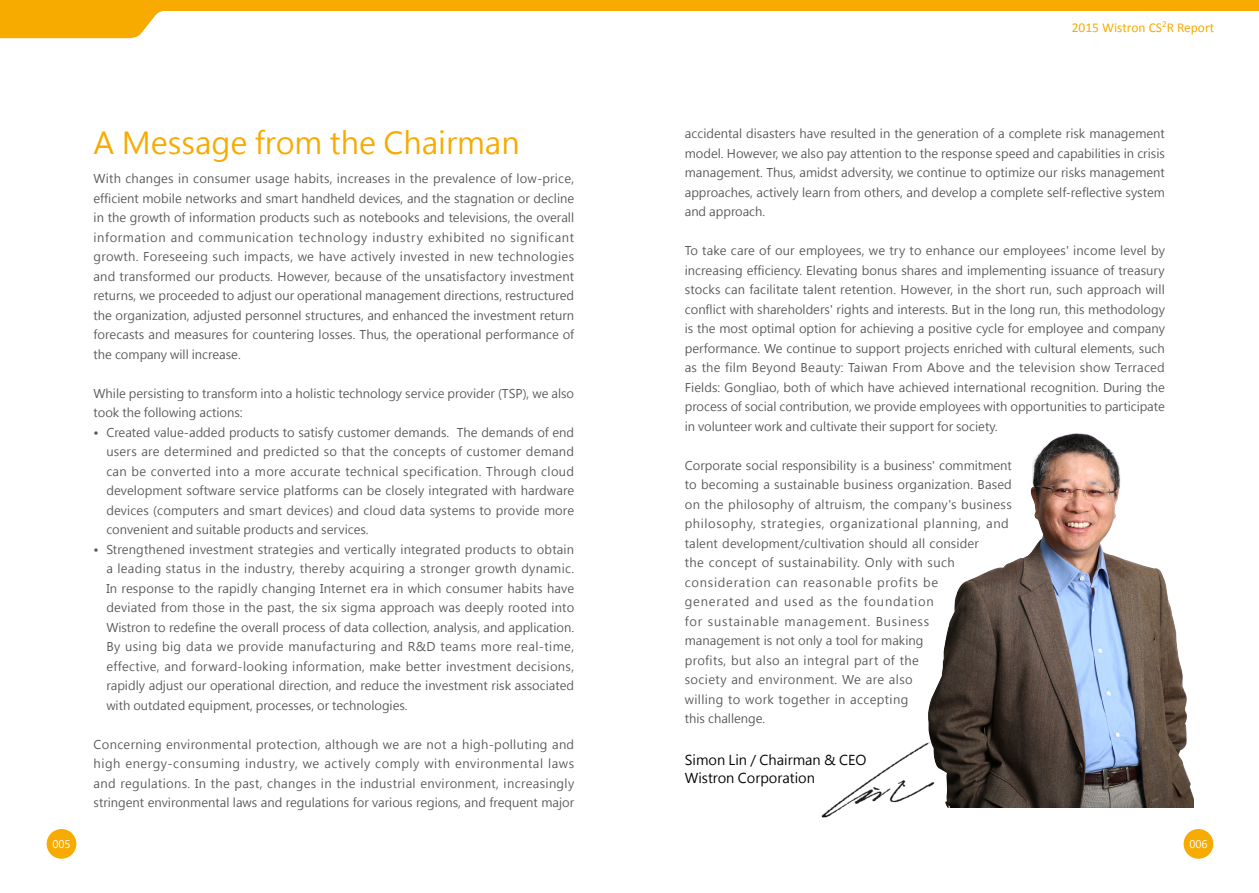
<style>
.page{position:relative;width:1259px;height:893px;background:#fff}
.page>*{position:absolute;margin:0;border:0;box-sizing:border-box;transform-origin:0 0}
.t1{font:30px "Microsoft Jheng Hei";color:#f7ab00}
.t2{font:13.5px/18px "Microsoft Jheng Hei";color:#000}
.t3{font:13.5px "Calibri";color:#f7ab00}
.t4{font:12px/19.5px "Microsoft Jheng Hei";color:#595757;text-align:justify}
.t5{font:12px/19.5px "Microsoft Jheng Hei";letter-spacing:.03em;color:#595757}
.t6{font:10.5px "Microsoft Jheng Hei";color:#fff}
</style>
<div class="page">
<svg style="left:0;top:0;width:1259px;height:38px"></svg>
<div style="left:1183px;top:829px;width:30px;height:30px;background:#f7ab00;border-radius:50%"></div>
<div style="left:47px;top:829px;width:29px;height:30px;background:#f7ab00;border-radius:50%"></div>
<img style="left:821px;top:751px;width:92px;height:67px">
<img style="left:913px;top:433px;width:280px;height:375px">
<p class="t1" style="left:94px;top:124px;width:427px">A Message from the Chairman</p>
<p class="t4" style="left:94px;top:169px;width:482px">With changes in consumer usage habits, increases in the prevalence of low-price, efficient mobile networks and smart handheld devices, and the stagnation or decline in the growth of information products such as notebooks and televisions, the overall information and communication technology industry exhibited no significant growth. Foreseeing such impacts, we have actively invested in new technologies and transformed our products. However, because of the unsatisfactory investment returns, we proceeded to adjust our operational management directions, restructured the organization, adjusted personnel structures, and enhanced the investment return forecasts and measures for countering losses. Thus, the operational performance of the company will increase.</p>
<p class="t4" style="left:94px;top:384px;width:482px">While persisting to transform into a holistic technology service provider (TSP), we also took the following actions:</p>
<p class="t4" style="left:106px;top:423px;width:469px;text-indent:-13px">• Created value-added products to satisfy customer demands. The demands of end users are determined and predicted so that the concepts of customer demand can be converted into a more accurate technical specification. Through cloud development software service platforms can be closely integrated with hardware devices (computers and smart devices) and cloud data systems to provide more convenient and suitable products and services.</p>
<p class="t4" style="left:106px;top:540px;width:469px;text-indent:-13px">• Strengthened investment strategies and vertically integrated products to obtain a leading status in the industry, thereby acquiring a stronger growth dynamic.<br>In response to the rapidly changing Internet era in which consumer habits have deviated from those in the past, the six sigma approach was deeply rooted into Wistron to redefine the overall process of data collection, analysis, and application.<br>By using big data we provide manufacturing and R&amp;D teams more real-time, effective, and forward-looking information, make better investment decisions, rapidly adjust our operational direction, and reduce the investment risk associated with outdated equipment, processes, or technologies.</p>
<p class="t4" style="left:94px;top:735px;width:482px">Concerning environmental protection, although we are not a high-polluting and high energy-consuming industry, we actively comply with environmental laws and regulations. In the past, changes in the industrial environment, increasingly stringent environmental laws and regulations for various regions, and frequent major</p>
<p class="t3" style="left:1071px;top:19px;width:144px">2015 Wistron CS<sup>2</sup>R Report</p>
<p class="t4" style="left:685px;top:124px;width:481px">accidental disasters have resulted in the generation of a complete risk management model. However, we also pay attention to the response speed and capabilities in crisis management. Thus, amidst adversity, we continue to optimize our risks management approaches, actively learn from others, and develop a complete self-reflective system and approach.</p>
<p class="t4" style="left:685px;top:241px;width:482px">To take care of our employees, we try to enhance our employees' income level by increasing efficiency. Elevating bonus shares and implementing issuance of treasury stocks can facilitate talent retention. However, in the short run, such approach will conflict with shareholders' rights and interests. But in the long run, this methodology is the most optimal option for achieving a positive cycle for employee and company performance. We continue to support projects enriched with cultural elements, such as the film Beyond Beauty: Taiwan From Above and the television show Terraced Fields: Gongliao, both of which have achieved international recognition. During the process of social contribution, we provide employees with opportunities to participate in volunteer work and cultivate their support for society.</p>
<p class="t5" style="left:685px;top:456px;width:328px">Corporate social responsibility is a business' commitment to becoming a sustainable business organization. Based on the philosophy of altruism, the company's business philosophy, strategies, organizational planning, and talent development/cultivation should all consider<br>the concept of sustainability. Only with such consideration can reasonable profits be<br>generated and used as the foundation<br>for sustainable management. Business<br>management is not only a tool for making<br>profits, but also an integral part of the<br>society and environment. We are also<br>willing to work together in accepting<br>this challenge.</p>
<p class="t2" style="left:685px;top:751px;width:183px">Simon Lin / Chairman &amp; CEO<br>Wistron Corporation</p>
<p class="t6" style="left:52px;top:837px;width:20px">005</p>
<p class="t6" style="left:1189px;top:837px;width:20px">006</p>
</div>
